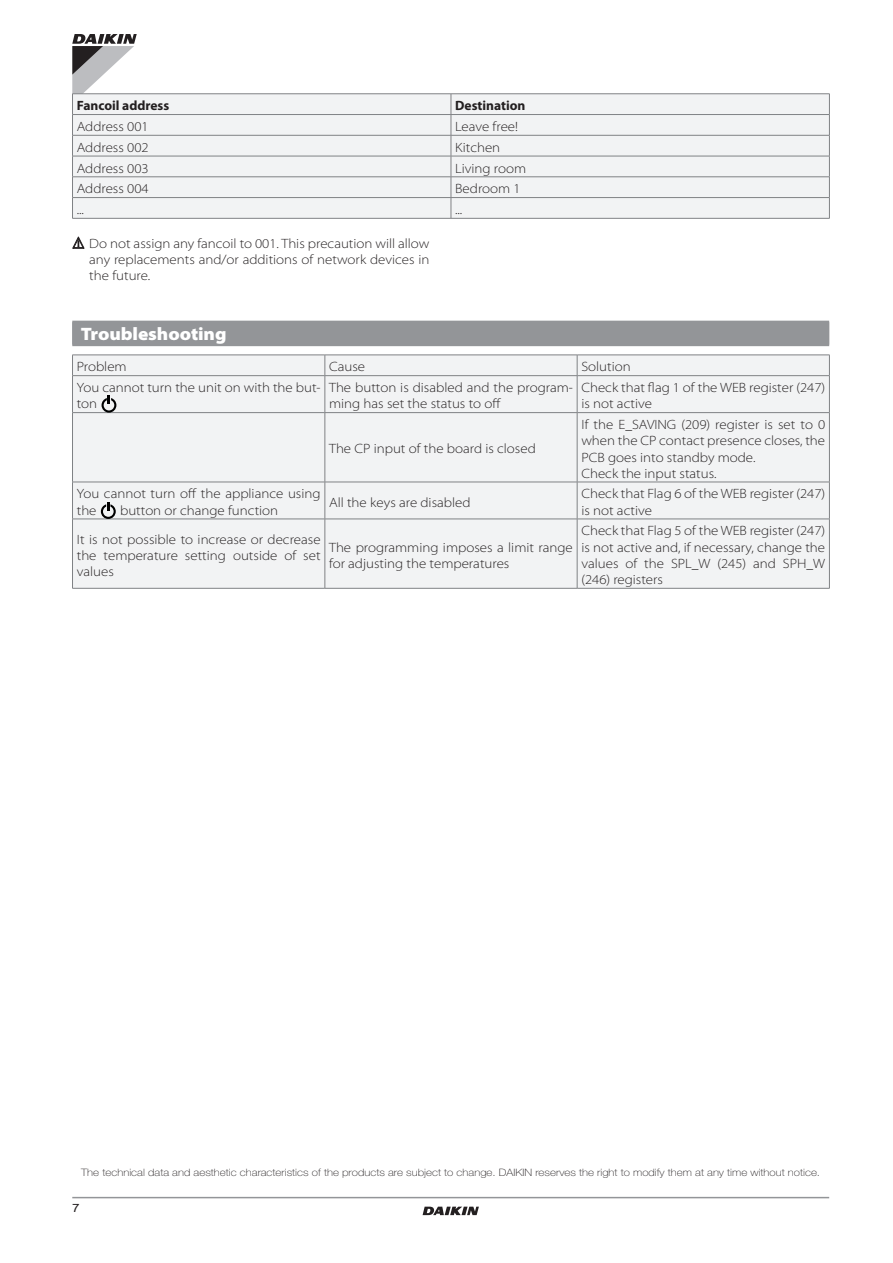
<style>
.page{position:relative;width:893px;height:1263px;background:#fff}
.page>*{position:absolute;margin:0;border:0;box-sizing:border-box;transform-origin:0 0}
.title2{font:900 semi-expanded 18px "Myriad Pro";letter-spacing:-.005em;color:#fff}
.normale_en{font:300 semi-expanded 13.5px/16.2px "Myriad Pro";color:#231f20}
.avvertenza_en{font:300 semi-expanded 13.5px/16.2px "Myriad Pro";color:#231f20;text-align:justify}
.normale_en-2{font:700 13.5px "Myriad Pro";color:#231f20}
.t1{font:11.55px "Arial";color:#231f20;scale:1.18 1}
.Testo{font:100 10.2px "Helvetica Neue LT Std";color:#231f20;scale:1.13 1}
</style>
<div class="page">
<hr style="left:72px;top:1197px;width:757px;height:1px;background:#939598">
<svg style="left:423px;top:1206px;width:56px;height:9px"></svg>
<div style="left:137px;top:95px;width:692px;height:123px;background:#f2f3f4"></div>
<hr style="left:72px;top:94px;width:379px;height:1px;background:#808285">
<hr style="left:451px;top:94px;width:379px;height:1px;background:#808285">
<hr style="left:72px;top:114px;width:379px;height:1px;background:#808285">
<hr style="left:451px;top:114px;width:379px;height:1px;background:#808285">
<hr style="left:72px;top:135px;width:379px;height:1px;background:#808285">
<hr style="left:451px;top:135px;width:379px;height:1px;background:#808285">
<hr style="left:72px;top:156px;width:379px;height:1px;background:#808285">
<hr style="left:451px;top:156px;width:379px;height:1px;background:#808285">
<hr style="left:72px;top:177px;width:379px;height:1px;background:#808285">
<hr style="left:451px;top:177px;width:379px;height:1px;background:#808285">
<hr style="left:72px;top:197px;width:379px;height:1px;background:#808285">
<svg style="left:72px;top:34px;width:65px;height:184px"></svg>
<hr style="left:451px;top:197px;width:379px;height:1px;background:#808285">
<svg style="left:451px;top:94px;width:1px;height:124px"></svg>
<svg style="left:829px;top:95px;width:1px;height:123px"></svg>
<hr style="left:72px;top:218px;width:379px;height:1px;background:#808285">
<hr style="left:451px;top:218px;width:379px;height:1px;background:#808285">
<div style="left:72px;top:322px;width:757px;height:24px;background:#939598"></div>
<div style="left:72px;top:321px;width:757px;height:24px;background:#939598"></div>
<div style="left:73px;top:356px;width:756px;height:232px;background:#f2f3f4"></div>
<hr style="left:72px;top:355px;width:253px;height:1px;background:#808285">
<svg style="left:72px;top:355px;width:1px;height:20px"></svg>
<hr style="left:325px;top:355px;width:252px;height:1px;background:#808285">
<svg style="left:325px;top:355px;width:1px;height:20px"></svg>
<hr style="left:577px;top:355px;width:253px;height:1px;background:#808285">
<svg style="left:577px;top:355px;width:1px;height:20px"></svg>
<svg style="left:829px;top:355px;width:1px;height:20px"></svg>
<hr style="left:72px;top:375px;width:253px;height:1px;background:#808285">
<hr style="left:72px;top:376px;width:1px;height:36px;background:#808285">
<hr style="left:325px;top:375px;width:252px;height:1px;background:#808285">
<hr style="left:325px;top:376px;width:1px;height:36px;background:#808285">
<hr style="left:577px;top:375px;width:253px;height:1px;background:#808285">
<hr style="left:577px;top:376px;width:1px;height:36px;background:#808285">
<hr style="left:829px;top:376px;width:1px;height:36px;background:#808285">
<hr style="left:72px;top:412px;width:253px;height:1px;background:#808285">
<hr style="left:72px;top:413px;width:1px;height:69px;background:#808285">
<hr style="left:325px;top:412px;width:252px;height:1px;background:#808285">
<hr style="left:325px;top:413px;width:1px;height:69px;background:#808285">
<hr style="left:577px;top:412px;width:253px;height:1px;background:#808285">
<hr style="left:577px;top:413px;width:1px;height:69px;background:#808285">
<hr style="left:829px;top:413px;width:1px;height:69px;background:#808285">
<hr style="left:72px;top:482px;width:253px;height:1px;background:#808285">
<hr style="left:72px;top:482px;width:1px;height:37px;background:#808285">
<hr style="left:325px;top:482px;width:252px;height:1px;background:#808285">
<hr style="left:325px;top:482px;width:1px;height:37px;background:#808285">
<hr style="left:577px;top:482px;width:253px;height:1px;background:#808285">
<hr style="left:577px;top:482px;width:1px;height:37px;background:#808285">
<hr style="left:829px;top:482px;width:1px;height:37px;background:#808285">
<hr style="left:72px;top:519px;width:253px;height:1px;background:#808285">
<hr style="left:72px;top:519px;width:1px;height:69px;background:#808285">
<hr style="left:325px;top:519px;width:252px;height:1px;background:#808285">
<hr style="left:325px;top:519px;width:1px;height:69px;background:#808285">
<hr style="left:577px;top:519px;width:253px;height:1px;background:#808285">
<hr style="left:577px;top:519px;width:1px;height:69px;background:#808285">
<hr style="left:829px;top:519px;width:1px;height:69px;background:#808285">
<hr style="left:72px;top:588px;width:253px;height:1px;background:#808285">
<hr style="left:325px;top:588px;width:252px;height:1px;background:#808285">
<hr style="left:577px;top:588px;width:253px;height:1px;background:#808285">
<svg style="left:102px;top:396px;width:14px;height:17px"></svg>
<svg style="left:101px;top:502px;width:15px;height:17px"></svg>
<svg style="left:72px;top:237px;width:13px;height:12px"></svg>
<p class="normale_en-2" style="left:77px;top:97px;width:94px">Fancoil address</p>
<p class="normale_en-2" style="left:455px;top:97px;width:72px">Destination</p>
<p class="normale_en" style="left:77px;top:118px;width:73px">Address 001</p>
<p class="normale_en" style="left:455px;top:118px;width:64px">Leave free!</p>
<p class="normale_en" style="left:77px;top:139px;width:73px">Address 002</p>
<p class="normale_en" style="left:455px;top:139px;width:47px">Kitchen</p>
<p class="normale_en" style="left:77px;top:160px;width:73px">Address 003</p>
<p class="normale_en" style="left:455px;top:160px;width:73px">Living room</p>
<p class="normale_en" style="left:77px;top:181px;width:73px">Address 004</p>
<p class="normale_en" style="left:455px;top:181px;width:67px">Bedroom 1</p>
<p class="normale_en" style="left:77px;top:201px;width:9px">...</p>
<p class="normale_en" style="left:455px;top:201px;width:9px">...</p>
<p class="avvertenza_en" style="left:89px;top:235px;width:342px">Do not assign any fancoil to 001. This precaution will allow any replacements and/or additions of network devices in the future.</p>
<p class="title2" style="left:81px;top:321px;width:147px">Troubleshooting</p>
<p class="normale_en" style="left:77px;top:359px;width:51px">Problem</p>
<p class="normale_en" style="left:329px;top:359px;width:38px">Cause</p>
<p class="normale_en" style="left:581px;top:359px;width:51px">Solution</p>
<p class="normale_en" style="left:77px;top:379px;width:245px">You cannot turn the unit on with the but&shy;ton</p>
<p class="normale_en" style="left:329px;top:379px;width:245px">The button is disabled and the program&shy;ming has set the status to off</p>
<p class="normale_en" style="left:581px;top:379px;width:245px">Check that flag 1 of the WEB register (247) is not active</p>
<p class="normale_en" style="left:329px;top:441px;width:208px">The CP input of the board is closed</p>
<p class="normale_en" style="left:581px;top:416px;width:245px;text-align:justify">If the E_SAVING (209) register is set to 0 when the CP contact presence closes, the PCB goes into standby mode.</p>
<p class="normale_en" style="left:581px;top:465px;width:137px">Check the input status.</p>
<p class="normale_en" style="left:77px;top:486px;width:245px">You cannot turn off the appliance using the</p>
<p class="normale_en" style="left:120px;top:502px;width:160px">button or change function</p>
<p class="normale_en" style="left:329px;top:494px;width:143px">All the keys are disabled</p>
<p class="normale_en" style="left:581px;top:486px;width:245px">Check that Flag 6 of the WEB register (247) is not active</p>
<p class="normale_en" style="left:77px;top:531px;width:245px;text-align:justify">It is not possible to increase or decrease the temperature setting outside of set values</p>
<p class="normale_en" style="left:329px;top:539px;width:245px">The programming imposes a limit range for adjusting the temperatures</p>
<p class="normale_en" style="left:581px;top:523px;width:245px;text-align:justify">Check that Flag 5 of the WEB register (247) is not active and, if necessary, change the values of the SPL_W (245) and SPH_W (246) registers</p>
<p class="Testo" style="left:81px;top:1166px;width:655px">The technical data and aesthetic characteristics of the products are subject to change. DAIKIN reserves the right to modify them at any time without notice.</p>
<p class="t1" style="left:72px;top:1200px;width:8px">7</p>
</div>
